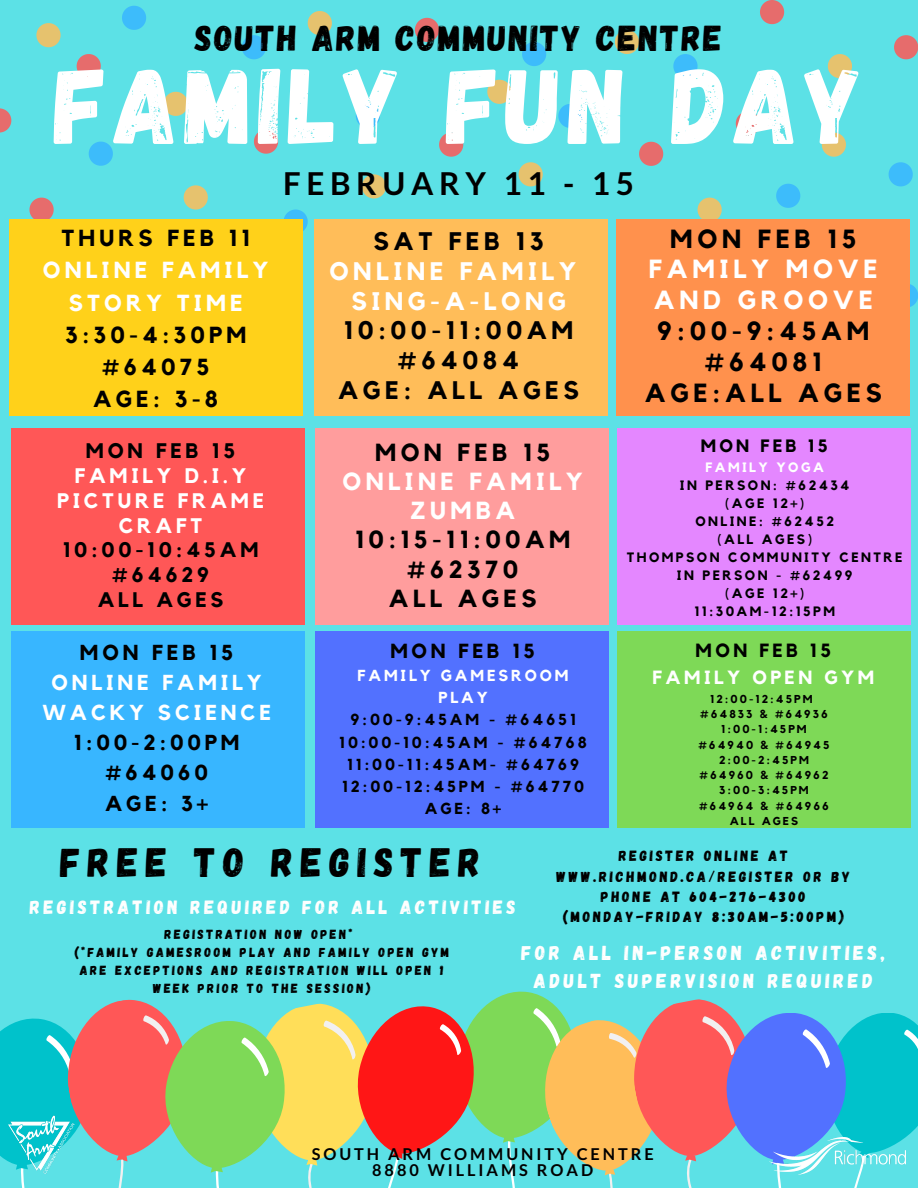
<style>
.page{position:relative;width:918px;height:1188px;background:#5ce1e6}
.page>*{position:absolute;margin:0;border:0;box-sizing:border-box;transform-origin:0 0}
.t1{font:107.25px "Gagalin";letter-spacing:.06em;color:#fff}
.t2{font:40.95px "Gagalin";letter-spacing:.18em;color:#000}
.t3{font:36px "Gagalin";letter-spacing:.06em;color:#000}
.t4{font:700 31.5px "Lato";letter-spacing:.18em;color:#000}
.t5{font:700 26.1px "Kollektif";letter-spacing:.18em;color:#000}
.t6{font:700 26.1px/30.9px "Kollektif";letter-spacing:.18em;color:#fff}
.t7{font:700 25.35px "Kollektif";letter-spacing:.18em;color:#000}
.t8{font:700 25.35px "Kollektif";letter-spacing:.18em;color:#fff}
.t9{font:700 24.6px "Kollektif";letter-spacing:.18em;color:#000}
.t10{font:700 24.6px/29.1px "Kollektif";letter-spacing:.18em;color:#fff;text-align:center}
.t11{font:700 23.1px "Kollektif";letter-spacing:.18em;color:#000}
.t12{font:700 23.1px/32.2px "Kollektif";letter-spacing:.18em;color:#fff;text-align:center}
.t13{font:700 21.6px "Kollektif";letter-spacing:.18em;color:#000}
.t14{font:700 21.6px/30px "Kollektif";letter-spacing:.18em;color:#fff;text-align:center}
.t15{font:700 21px "Kollektif";letter-spacing:.18em;color:#000}
.t16{font:700 21px/24.8px "Kollektif";letter-spacing:.18em;color:#fff;text-align:center}
.t17{font:20.25px/27.5px "Gagalin";letter-spacing:.18em;color:#fff;text-align:center}
.t18{font:700 20.25px "Kollektif";letter-spacing:.18em;color:#000}
.t19{font:19.2px "Gagalin";letter-spacing:.18em;color:#fff}
.t20{font:700 19.05px "Kollektif";letter-spacing:.18em;color:#fff}
.t21{font:700 19.05px "Kollektif";letter-spacing:.18em;color:#000}
.t22{font:700 17.85px "Kollektif";letter-spacing:.18em;color:#000}
.t23{font:700 16.35px "Lato";letter-spacing:.18em;color:#000}
.t24{font:700 15.9px "Kollektif";letter-spacing:.18em;color:#000}
.t25{font:700 15.9px/22.2px "Kollektif";letter-spacing:.18em;color:#fff;text-align:center}
.t26{font:14.85px/20.1px "Gagalin";letter-spacing:.18em;color:#000;text-align:center}
.t27{font:700 13.5px/18px "Kollektif";letter-spacing:.18em;color:#000;text-align:center}
.t28{font:700 13.5px "Kollektif";letter-spacing:.18em;color:#fff}
.t29{font:13.2px/18px "Gagalin";letter-spacing:.18em;color:#000;text-align:center}
.t30{font:700 11.4px "Kollektif";letter-spacing:.18em;color:#000}
</style>
<div class="page">
<svg style="left:184px;top:185px;width:24px;height:25px"></svg>
<svg style="left:164px;top:92px;width:24px;height:24px"></svg>
<svg style="left:519px;top:162px;width:24px;height:24px"></svg>
<svg style="left:698px;top:198px;width:24px;height:22px"></svg>
<svg style="left:828px;top:54px;width:24px;height:24px"></svg>
<svg style="left:615px;top:30px;width:24px;height:24px"></svg>
<svg style="left:36px;top:23px;width:25px;height:24px"></svg>
<svg style="left:822px;top:133px;width:24px;height:24px"></svg>
<svg style="left:308px;top:11px;width:24px;height:24px"></svg>
<svg style="left:487px;top:80px;width:24px;height:24px"></svg>
<svg style="left:362px;top:174px;width:24px;height:25px"></svg>
<svg style="left:254px;top:130px;width:24px;height:24px"></svg>
<svg style="left:736px;top:111px;width:24px;height:25px"></svg>
<svg style="left:639px;top:142px;width:24px;height:24px"></svg>
<svg style="left:0;top:108px;width:11px;height:25px"></svg>
<svg style="left:77px;top:54px;width:24px;height:24px"></svg>
<svg style="left:439px;top:133px;width:24px;height:24px"></svg>
<svg style="left:29px;top:198px;width:25px;height:22px"></svg>
<svg style="left:415px;top:18px;width:24px;height:24px"></svg>
<svg style="left:894px;top:35px;width:24px;height:24px"></svg>
<svg style="left:760px;top:0;width:24px;height:24px"></svg>
<svg style="left:558px;top:104px;width:25px;height:24px"></svg>
<svg style="left:284px;top:210px;width:24px;height:21px"></svg>
<svg style="left:356px;top:104px;width:24px;height:24px"></svg>
<svg style="left:242px;top:35px;width:24px;height:24px"></svg>
<svg style="left:522px;top:42px;width:24px;height:24px"></svg>
<svg style="left:122px;top:6px;width:24px;height:24px"></svg>
<svg style="left:89px;top:142px;width:24px;height:24px"></svg>
<svg style="left:776px;top:184px;width:24px;height:24px"></svg>
<svg style="left:673px;top:54px;width:25px;height:24px"></svg>
<svg style="left:909px;top:284px;width:9px;height:24px"></svg>
<svg style="left:889px;top:162px;width:24px;height:24px"></svg>
<svg style="left:0;top:991px;width:918px;height:197px"></svg>
<div style="left:10px;top:220px;width:293px;height:196px;background:#ffd11a"></div>
<div style="left:314px;top:220px;width:294px;height:196px;background:#ffbd59"></div>
<div style="left:616px;top:220px;width:293px;height:196px;background:#ff914d"></div>
<div style="left:11px;top:428px;width:294px;height:196px;background:#ff5757"></div>
<div style="left:316px;top:428px;width:293px;height:196px;background:#ff9d9d"></div>
<div style="left:617px;top:428px;width:294px;height:196px;background:#e487ff"></div>
<div style="left:11px;top:632px;width:294px;height:196px;background:#38b6ff"></div>
<div style="left:316px;top:632px;width:293px;height:196px;background:#5271ff"></div>
<div style="left:617px;top:632px;width:294px;height:196px;background:#7ed957"></div>
<img style="left:8px;top:1113px;width:68px;height:62px">
<img style="left:769px;top:1138px;width:136px;height:37px">
<p class="t3" style="left:195px;top:15px;width:529px">SOUTH ARM COMMUNITY CENTRE</p>
<p class="t1" style="left:55px;top:36px;width:810px">FAMILY FUN DAY</p>
<p class="t11" style="left:61px;top:228px;width:190px">THURS FEB 11</p>
<p class="t12" style="left:43px;top:255px;width:227px">ONLINE FAMILY<br>STORY TIME</p>
<p class="t11" style="left:65px;top:324px;width:183px">3:30-4:30PM</p>
<p class="t11" style="left:102px;top:357px;width:109px">#64075</p>
<p class="t11" style="left:93px;top:389px;width:126px">AGE: 3-8</p>
<p class="t15" style="left:86px;top:441px;width:151px">MON FEB 15</p>
<p class="t16" style="left:57px;top:464px;width:209px">FAMILY D.I.Y<br>PICTURE FRAME<br>CRAFT</p>
<p class="t15" style="left:63px;top:540px;width:197px">10:00-10:45AM</p>
<p class="t15" style="left:112px;top:565px;width:99px">#64629</p>
<p class="t15" style="left:98px;top:590px;width:127px">ALL AGES</p>
<p class="t13" style="left:80px;top:643px;width:155px">MON FEB 15</p>
<p class="t14" style="left:42px;top:669px;width:230px">ONLINE FAMILY<br>WACKY SCIENCE</p>
<p class="t13" style="left:74px;top:733px;width:167px">1:00-2:00PM</p>
<p class="t13" style="left:105px;top:763px;width:104px">#64060</p>
<p class="t13" style="left:105px;top:793px;width:105px">AGE: 3+</p>
<p class="t4" style="left:283px;top:164px;width:353px">FEBRUARY 11 - 15</p>
<p class="t7" style="left:373px;top:229px;width:172px">SAT FEB 13</p>
<p class="t8" style="left:329px;top:259px;width:248px">ONLINE FAMILY</p>
<p class="t8" style="left:351px;top:289px;width:216px">SING-A-LONG</p>
<p class="t7" style="left:344px;top:319px;width:231px">10:00-11:00AM</p>
<p class="t7" style="left:398px;top:349px;width:123px">#64084</p>
<p class="t7" style="left:338px;top:379px;width:242px">AGE: ALL AGES</p>
<p class="t5" style="left:670px;top:226px;width:188px">MON FEB 15</p>
<p class="t6" style="left:649px;top:255px;width:230px">FAMILY MOVE<br>AND GROOVE</p>
<p class="t5" style="left:657px;top:319px;width:213px">9:00-9:45AM</p>
<p class="t5" style="left:705px;top:350px;width:119px">#64081</p>
<p class="t5" style="left:645px;top:381px;width:239px">AGE:ALL AGES</p>
<p class="t9" style="left:375px;top:441px;width:177px">MON FEB 15</p>
<p class="t10" style="left:343px;top:468px;width:242px">ONLINE FAMILY<br>ZUMBA</p>
<p class="t9" style="left:355px;top:529px;width:217px">10:15-11:00AM</p>
<p class="t9" style="left:407px;top:558px;width:112px">#62370</p>
<p class="t9" style="left:389px;top:587px;width:149px">ALL AGES</p>
<p class="t18" style="left:390px;top:642px;width:146px">MON FEB 15</p>
<p class="t25" style="left:358px;top:665px;width:212px">FAMILY GAMESROOM<br>PLAY</p>
<p class="t24" style="left:350px;top:713px;width:227px">9:00-9:45AM - #64651</p>
<p class="t24" style="left:339px;top:735px;width:249px">10:00-10:45AM - #64768</p>
<p class="t24" style="left:347px;top:757px;width:234px">11:00-11:45AM- #64769</p>
<p class="t24" style="left:342px;top:779px;width:243px">12:00-12:45PM - #64770</p>
<p class="t24" style="left:425px;top:801px;width:78px">AGE: 8+</p>
<p class="t22" style="left:701px;top:437px;width:128px">MON FEB 15</p>
<p class="t28" style="left:706px;top:461px;width:120px">FAMILY YOGA</p>
<p class="t27" style="left:680px;top:477px;width:171px">IN PERSON: #62434</p>
<p class="t27" style="left:725px;top:495px;width:81px">(AGE 12+)</p>
<p class="t27" style="left:695px;top:513px;width:140px">ONLINE: #62452</p>
<p class="t27" style="left:717px;top:531px;width:96px">(ALL AGES)</p>
<p class="t27" style="left:627px;top:549px;width:277px">THOMPSON COMMUNITY CENTRE<br>IN PERSON - #62499</p>
<p class="t27" style="left:725px;top:585px;width:81px">(AGE 12+)</p>
<p class="t27" style="left:694px;top:603px;width:142px">11:30AM-12:15PM</p>
<p class="t21" style="left:696px;top:642px;width:137px">MON FEB 15</p>
<p class="t20" style="left:653px;top:668px;width:223px">FAMILY OPEN GYM</p>
<p class="t30" style="left:710px;top:694px;width:104px">12:00-12:45PM</p>
<p class="t30" style="left:700px;top:709px;width:129px">#64833 &amp; #64936</p>
<p class="t30" style="left:721px;top:724px;width:87px">1:00-1:45PM</p>
<p class="t30" style="left:698px;top:739px;width:133px">#64940 &amp; #64945</p>
<p class="t30" style="left:719px;top:755px;width:91px">2:00-2:45PM</p>
<p class="t30" style="left:700px;top:770px;width:130px">#64960 &amp; #64962</p>
<p class="t30" style="left:719px;top:785px;width:91px">3:00-3:45PM</p>
<p class="t30" style="left:699px;top:800px;width:131px">#64964 &amp; #64966</p>
<p class="t30" style="left:730px;top:816px;width:70px">ALL AGES</p>
<p class="t2" style="left:60px;top:836px;width:422px">FREE TO REGISTER</p>
<p class="t19" style="left:30px;top:894px;width:487px">REGISTRATION REQUIRED FOR ALL ACTIVITIES</p>
<p class="t26" style="left:557px;top:845px;width:295px">REGISTER ONLINE AT<br>WWW.RICHMOND.CA/REGISTER OR BY<br>PHONE AT 604-276-4300 (MONDAY-FRIDAY 8:30AM-5:00PM)</p>
<p class="t29" style="left:165px;top:925px;width:189px">REGISTRATION NOW OPEN*</p>
<p class="t29" style="left:74px;top:943px;width:376px">(*FAMILY GAMESROOM PLAY AND FAMILY OPEN GYM<br>ARE EXCEPTIONS AND REGISTRATION WILL OPEN 1<br>WEEK PRIOR TO THE SESSION)</p>
<p class="t17" style="left:522px;top:938px;width:365px">FOR ALL IN-PERSON ACTIVITIES,<br>ADULT SUPERVISION REQUIRED</p>
<p class="t23" style="left:312px;top:1143px;width:343px">SOUTH ARM COMMUNITY CENTRE</p>
<p class="t23" style="left:372px;top:1160px;width:222px">8880 WILLIAMS ROAD</p>
</div>
